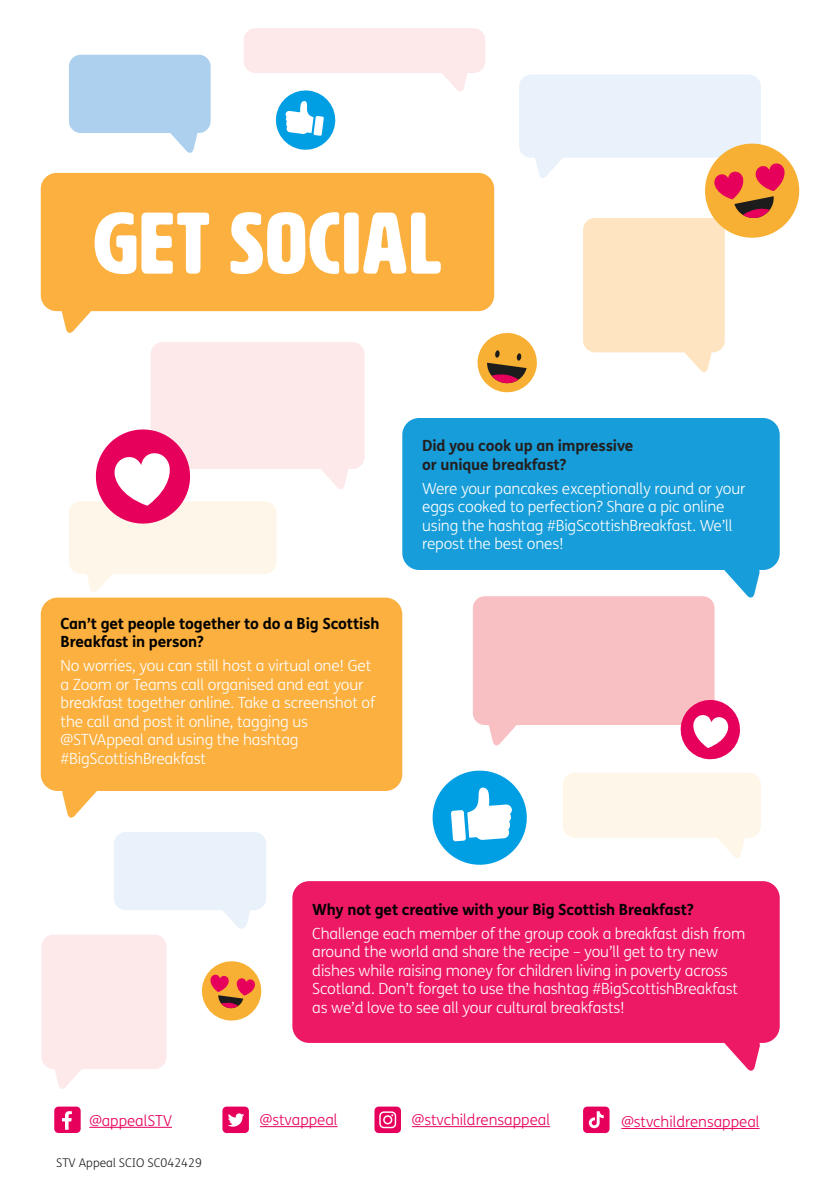
<style>
.page{position:relative;width:840px;height:1191px;background:#fff}
.page>*{position:absolute;margin:0;border:0;box-sizing:border-box;transform-origin:0 0}
.t1{font:86px "HWT Artz";letter-spacing:.025em;color:#fff}
.t2{font:300 15.4px/18.4px "FS Me";letter-spacing:-.01em;color:#fff}
.t3{font:700 15.4px/18.4px "FS Me";letter-spacing:-.01em;color:#000}
.t4{font:700 15.4px/18.4px "FS Me";letter-spacing:-.01em;color:#231f20}
.t5{font:300 15px "FS Me";color:#e6005c}
.t6{font:300 12px "FS Me";color:#231f20}
.s1{font-weight:700;color:#000}
</style>
<div class="page">
<div style="left:41px;top:173px;width:453px;height:138px;background:#fbb03f;border-radius:16px"></div>
<svg style="left:60px;top:311px;width:40px;height:22px"></svg>
<svg style="left:62px;top:791px;width:35px;height:27px"></svg>
<svg style="left:442px;top:73px;width:26px;height:19px"></svg>
<svg style="left:87px;top:574px;width:25px;height:19px"></svg>
<svg style="left:724px;top:570px;width:36px;height:28px"></svg>
<svg style="left:724px;top:1043px;width:36px;height:28px"></svg>
<svg style="left:488px;top:725px;width:29px;height:21px"></svg>
<svg style="left:55px;top:1069px;width:26px;height:20px"></svg>
<svg style="left:673px;top:352px;width:40px;height:20px"></svg>
<svg style="left:535px;top:158px;width:27px;height:20px"></svg>
<svg style="left:321px;top:469px;width:27px;height:20px"></svg>
<svg style="left:222px;top:910px;width:28px;height:19px"></svg>
<svg style="left:706px;top:837px;width:40px;height:21px"></svg>
<div style="left:472px;top:596px;width:242px;height:129px;background:#f9c0c3;border-radius:12px"></div>
<div style="left:519px;top:75px;width:241px;height:83px;background:#e9f2fa;border-radius:12px"></div>
<div style="left:151px;top:342px;width:213px;height:127px;background:#fde9e9;border-radius:12px"></div>
<div style="left:114px;top:832px;width:152px;height:78px;background:#e9f2fa;border-radius:12px"></div>
<div style="left:562px;top:772px;width:198px;height:65px;background:#fef6e8;border-radius:12px"></div>
<div style="left:41px;top:934px;width:125px;height:135px;background:#fde9e9;border-radius:12px"></div>
<div style="left:582px;top:218px;width:142px;height:134px;background:#fee4c0;border-radius:12px"></div>
<div style="left:243px;top:28px;width:242px;height:45px;background:#fde9e9;border-radius:12px"></div>
<div style="left:69px;top:501px;width:207px;height:73px;background:#fef6e8;border-radius:12px"></div>
<div style="left:402px;top:418px;width:377px;height:152px;background:#179dd9;border-radius:17px"></div>
<div style="left:292px;top:881px;width:487px;height:162px;background:#ed1965;border-radius:17px"></div>
<div style="left:41px;top:597px;width:361px;height:194px;background:#fbb03f;border-radius:17px"></div>
<svg style="left:170px;top:133px;width:28px;height:20px"></svg>
<div style="left:69px;top:55px;width:141px;height:78px;background:#acd0ed;border-radius:12px"></div>
<svg style="left:432px;top:770px;width:95px;height:95px"></svg>
<svg style="left:275px;top:90px;width:61px;height:60px"></svg>
<svg style="left:95px;top:429px;width:96px;height:95px"></svg>
<svg style="left:680px;top:698px;width:60px;height:62px"></svg>
<svg style="left:705px;top:139px;width:95px;height:103px"></svg>
<svg style="left:201px;top:961px;width:61px;height:60px"></svg>
<svg style="left:477px;top:333px;width:60px;height:60px"></svg>
<hr style="left:411px;top:1126px;width:138px;height:1px;background:#e6005c">
<hr style="left:621px;top:1128px;width:138px;height:1px;background:#e6005c">
<hr style="left:89px;top:1127px;width:83px;height:1px;background:#e6005c">
<hr style="left:260px;top:1126px;width:77px;height:1px;background:#e6005c">
<svg style="left:54px;top:1106px;width:27px;height:27px"></svg>
<svg style="left:222px;top:1106px;width:27px;height:27px"></svg>
<svg style="left:374px;top:1106px;width:27px;height:27px"></svg>
<svg style="left:583px;top:1106px;width:26px;height:27px"></svg>
<p class="t1" style="left:94px;top:198px;width:349px">GET SOCIAL</p>
<p class="t3" style="left:61px;top:613px;width:320px">Can’t get people together to do a Big Scottish<br>Breakfast in person?</p>
<p class="t2" style="left:61px;top:656px;width:316px">No worries, you can still host a virtual one! Get a Zoom or Teams call organised and eat your breakfast together online. Take a screenshot of the call and post it online, tagging us @STVAppeal and using the hashtag #BigScottishBreakfast</p>
<p class="t4" style="left:422px;top:436px;width:212px">Did you cook up an impressive or unique breakfast?</p>
<p class="t2" style="left:422px;top:479px;width:325px">Were your pancakes exceptionally round or your eggs cooked to perfection? Share a pic online using the hashtag #BigScottishBreakfast. We’ll repost the best ones!</p>
<p class="t2" style="left:312px;top:896px;width:434px;line-height:24px"><span class="s1">Why not get creative with your Big Scottish Breakfast?<br></span>Challenge each member of the group cook a breakfast dish from</p>
<p class="t2" style="left:312px;top:942px;width:427px">around the world and share the recipe – you’ll get to try new dishes while raising money for children living in poverty across Scotland. Don’t forget to use the hashtag #BigScottishBreakfast as we’d love to see all your cultural breakfasts!</p>
<p class="t5" style="left:89px;top:1110px;width:84px">@appealSTV</p>
<p class="t5" style="left:260px;top:1109px;width:79px">@stvappeal</p>
<p class="t5" style="left:411px;top:1109px;width:140px">@stvchildrensappeal</p>
<p class="t5" style="left:621px;top:1111px;width:140px">@stvchildrensappeal</p>
<p class="t6" style="left:56px;top:1154px;width:147px">STV Appeal SCIO SC042429</p>
</div>
